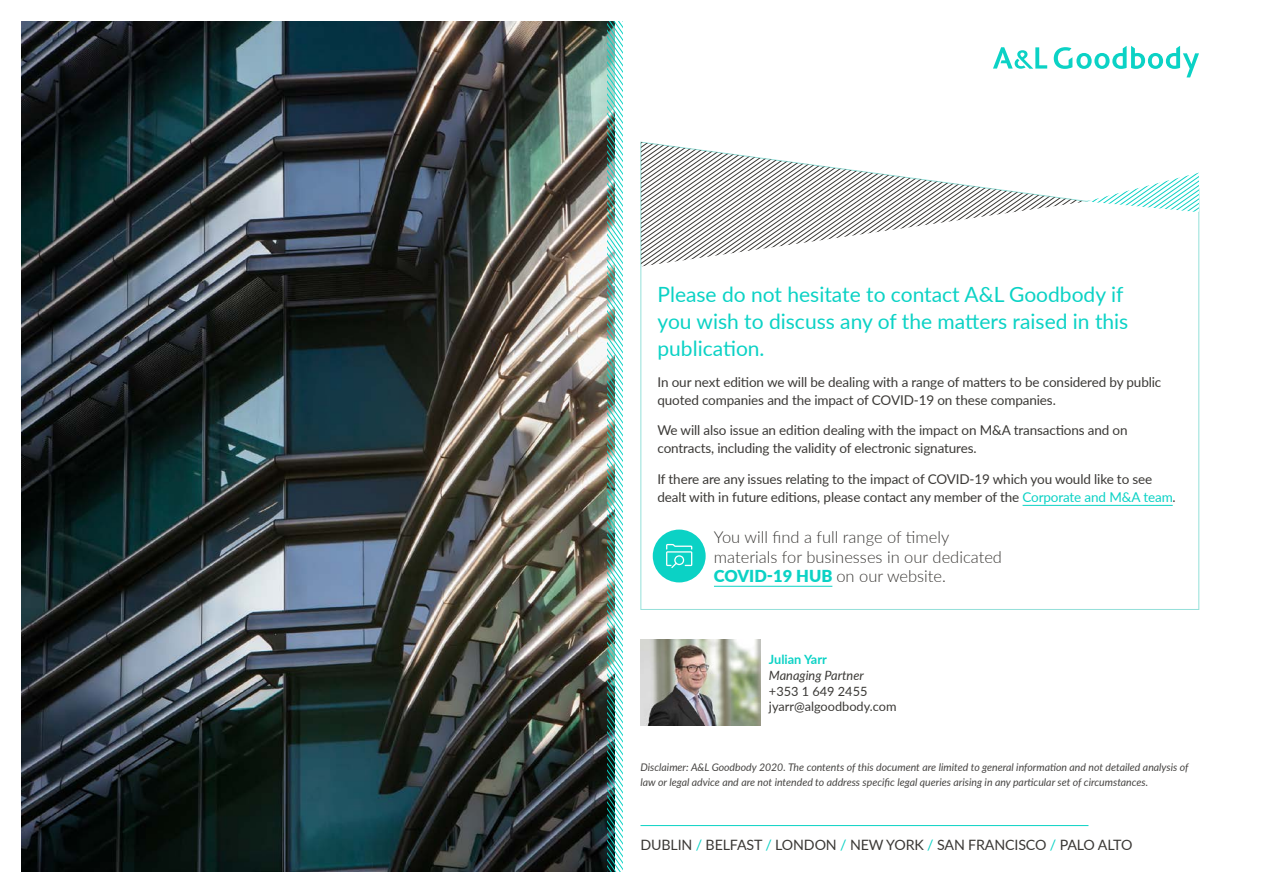
<style>
.page{position:relative;width:1263px;height:893px;background:#fff}
.page>*{position:absolute;margin:0;border:0;box-sizing:border-box;transform-origin:0 0}
.t1{font:21px/27px "Lato";color:#0bd2c5}
.t2{font:300 16.5px/19.8px "Lato";color:#3b3936}
.t3{font:14.25px "Lato";letter-spacing:-.01em;color:#3b3936}
.t4{font:13.5px/18px "Lato";letter-spacing:-.01em;color:#3b3936}
.t5{font:12.75px/15.8px "Lato";color:#3b3936}
.t6{font:italic 12.75px "Lato";color:#3b3936}
.t7{font:700 12.75px "Lato";color:#0bd2c5}
.t8{font:italic 10.5px/15px "Lato";color:#464442}
.s1{color:#0bd2c5}
.s2{font-weight:900;color:#0bd2c5}
</style>
<div class="page">
<img style="left:21px;top:21px;width:586px;height:851px">
<img style="left:607px;top:21px;width:15px;height:851px">
<hr style="left:640px;top:825px;width:448px;height:1px;background:#0bd2c5">
<img style="left:640px;top:640px;width:120px;height:85px">
<svg style="left:640px;top:141px;width:559px;height:469px"></svg>
<svg style="left:641px;top:142px;width:558px;height:124px"></svg>
<hr style="left:1022px;top:505px;width:151px;height:1px;background:#0bd2c5">
<svg style="left:993px;top:47px;width:54px;height:22px"></svg>
<svg style="left:1054px;top:46px;width:145px;height:31px"></svg>
<hr style="left:714px;top:586px;width:118px;height:1px;background:#0bd2c5">
<div style="left:653px;top:530px;width:53px;height:52px;background:#0bd2c5;border-radius:50%"></div>
<svg style="left:666px;top:544px;width:26px;height:24px"></svg>
<h1 class="t1" style="left:657px;top:280px;width:472px">Please do not hesitate to contact A&amp;L Goodbody if you wish to discuss any of the matters raised in this publication.</h1>
<p class="t4" style="left:657px;top:372px;width:505px">In our next edition we will be dealing with a range of matters to be considered by public quoted companies and the impact of COVID-19 on these companies.</p>
<p class="t4" style="left:657px;top:421px;width:472px">We will also issue an edition dealing with the impact on M&amp;A transactions and on contracts, including the validity of electronic signatures.</p>
<p class="t4" style="left:657px;top:470px;width:520px">If there are any issues relating to the impact of COVID-19 which you would like to see dealt with in future editions, please contact any member of the <span class="s1">Corporate and M&amp;A team</span>.</p>
<p class="t2" style="left:714px;top:526px;width:290px">You will find a full range of timely materials for businesses in our dedicated<br><span class="s2">COVID-19 HUB</span> on our website.</p>
<p class="t7" style="left:769px;top:650px;width:59px">Julian Yarr</p>
<p class="t6" style="left:769px;top:666px;width:96px">Managing Partner</p>
<p class="t5" style="left:769px;top:682px;width:129px">+353 1 649 2455 jyarr@algoodbody.com</p>
<p class="t8" style="left:640px;top:759px;width:549px">Disclaimer: A&amp;L Goodbody 2020. The contents of this document are limited to general information and not detailed analysis of law or legal advice and are not intended to address specific legal queries arising in any particular set of circumstances.</p>
<p class="t3" style="left:640px;top:834px;width:493px">DUBLIN <span class="s1">/</span> BELFAST <span class="s1">/</span> LONDON <span class="s1">/</span> NEW YORK <span class="s1">/</span> SAN FRANCISCO <span class="s1">/</span> PALO ALTO</p>
</div>
